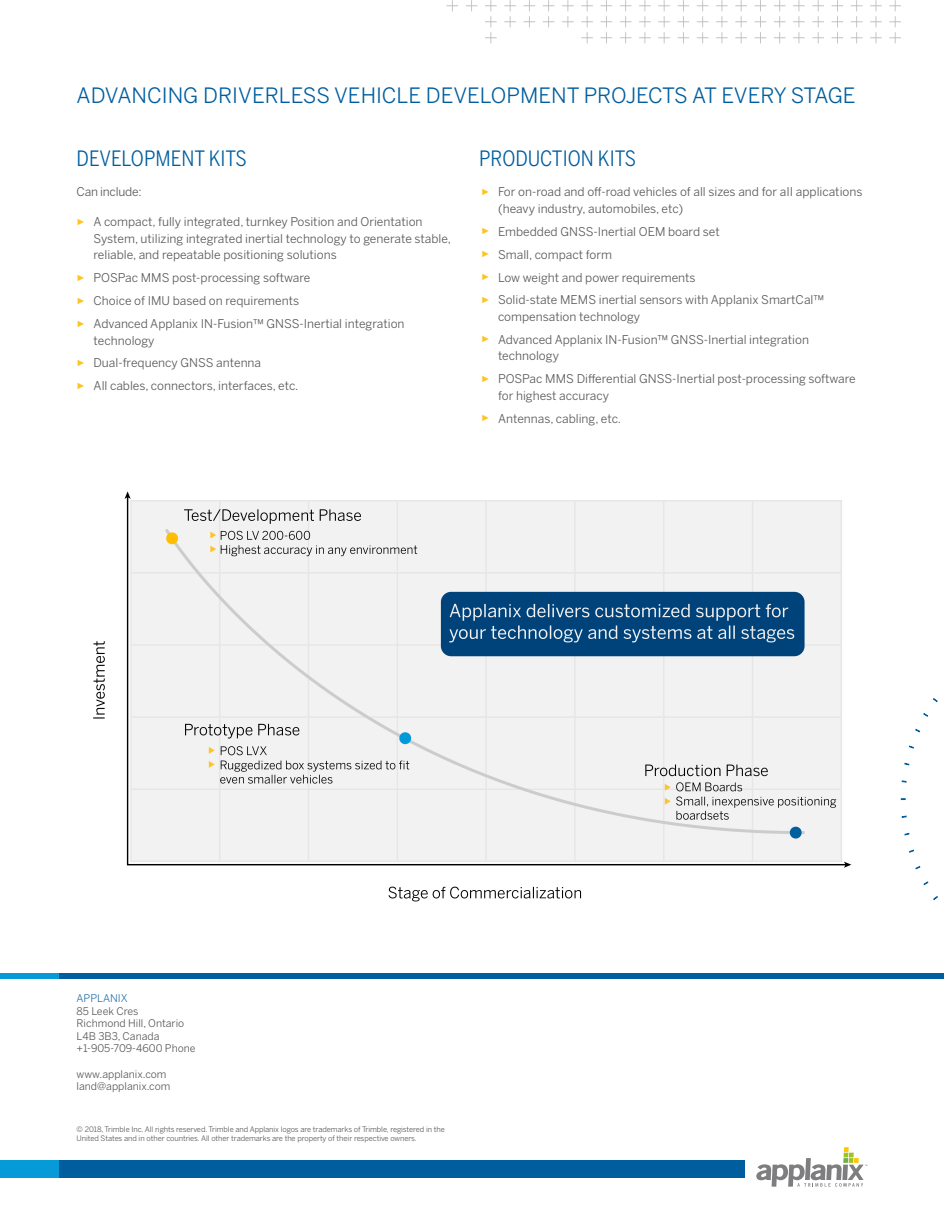
<style>
.page{position:relative;width:944px;height:1214px;background:#fff}
.page>*{position:absolute;margin:0;border:0;box-sizing:border-box;transform-origin:0 0}
.CoverHeading_Small_C{font:21px "Benton Sans";color:#005e9e}
.BodyHeading1_CAPS{font:21px "Benton Sans Condensed";color:#005e9e}
.BodyText{font:12px/16.5px "Benton Sans";color:#57585a}
.BodyText-2{font:12px "Benton Sans";letter-spacing:-.02em;color:#57585a}
.AddressLine{font:10.5px "Benton Sans";color:#57585a}
.AddressHeading{font:10.5px "Benton Sans";color:#2572ac}
.CopyrightLine{font:7.5px/9px "Benton Sans";letter-spacing:-.01em;color:#57585a}
.s1{font-family:"Arial";font-size:9px;color:#fec422}
</style>
<div class="page">
<svg style="left:446px;top:0;width:455px;height:43px"></svg>
<svg style="left:933px;top:896px;width:5px;height:4px"></svg>
<svg style="left:923px;top:881px;width:5px;height:4px"></svg>
<svg style="left:915px;top:865px;width:5px;height:4px"></svg>
<svg style="left:909px;top:849px;width:5px;height:4px"></svg>
<svg style="left:901px;top:815px;width:5px;height:3px"></svg>
<svg style="left:901px;top:780px;width:5px;height:3px"></svg>
<svg style="left:904px;top:762px;width:5px;height:3px"></svg>
<svg style="left:908px;top:745px;width:6px;height:4px"></svg>
<svg style="left:915px;top:728px;width:5px;height:4px"></svg>
<svg style="left:923px;top:713px;width:5px;height:4px"></svg>
<img style="left:93px;top:491px;width:759px;height:411px">
<div style="left:0;top:1160px;width:742px;height:17px;background:#069ad9"></div>
<div style="left:60px;top:1160px;width:685px;height:17px;background:#005e9e"></div>
<div style="left:0;top:973px;width:78px;height:5px;background:#069ad9"></div>
<div style="left:60px;top:973px;width:884px;height:5px;background:#005e9e"></div>
<svg style="left:756px;top:1147px;width:111px;height:39px"></svg>
<p class="CoverHeading_Small_C" style="left:77px;top:83px;width:780px">ADVANCING DRIVERLESS VEHICLE DEVELOPMENT PROJECTS AT EVERY STAGE</p>
<p class="BodyHeading1_CAPS" style="left:77px;top:146px;width:172px">DEVELOPMENT KITS</p>
<p class="BodyHeading1_CAPS" style="left:479px;top:146px;width:158px">PRODUCTION KITS</p>
<p class="BodyText-2" style="left:77px;top:185px;width:66px">Can include:</p>
<p class="BodyText" style="left:94px;top:214px;width:359px;text-indent:-17px"><span class="s1">►</span> A compact, fully integrated, turnkey Position and Orientation<br>System, utilizing integrated inertial technology to generate stable, reliable, and repeatable positioning solutions</p>
<p class="BodyText" style="left:77px;top:270px;width:235px"><span class="s1">►</span> POSPac MMS post-processing software</p>
<p class="BodyText" style="left:77px;top:292px;width:224px"><span class="s1">►</span> Choice of IMU based on requirements</p>
<p class="BodyText" style="left:94px;top:315px;width:312px;text-indent:-17px"><span class="s1">►</span> Advanced Applanix IN-Fusion™ GNSS-Inertial integration technology</p>
<p class="BodyText" style="left:77px;top:355px;width:186px"><span class="s1">►</span> Dual-frequency GNSS antenna</p>
<p class="BodyText" style="left:77px;top:378px;width:223px"><span class="s1">►</span> All cables, connectors, interfaces, etc.</p>
<p class="BodyText" style="left:498px;top:184px;width:366px;text-indent:-17px"><span class="s1">►</span> For on-road and off-road vehicles of all sizes and for aII applications (heavy industry, automobiles, etc)</p>
<p class="BodyText" style="left:481px;top:223px;width:240px"><span class="s1">►</span> Embedded GNSS-Inertial OEM board set</p>
<p class="BodyText" style="left:481px;top:246px;width:133px"><span class="s1">►</span> Small, compact form</p>
<p class="BodyText" style="left:481px;top:269px;width:216px"><span class="s1">►</span> Low weight and power requirements</p>
<p class="BodyText" style="left:498px;top:292px;width:327px;text-indent:-17px"><span class="s1">►</span> Solid-state MEMS inertial sensors with Applanix SmartCal™ compensation technology</p>
<p class="BodyText" style="left:498px;top:331px;width:312px;text-indent:-17px"><span class="s1">►</span> Advanced Applanix IN-Fusion™ GNSS-Inertial integration technology</p>
<p class="BodyText" style="left:498px;top:370px;width:359px;text-indent:-17px"><span class="s1">►</span> POSPac MMS Differential GNSS-Inertial post-processing software for highest accuracy</p>
<p class="BodyText" style="left:481px;top:410px;width:142px"><span class="s1">►</span> Antennas, cabling, etc.</p>
<p class="AddressHeading" style="left:77px;top:991px;width:53px">APPLANIX</p>
<p class="AddressLine" style="left:77px;top:1004px;width:63px">85 Leek Cres</p>
<p class="AddressLine" style="left:77px;top:1017px;width:109px">Richmond Hill, Ontario</p>
<p class="AddressLine" style="left:77px;top:1029px;width:84px">L4B 3B3, Canada</p>
<p class="AddressLine" style="left:77px;top:1042px;width:121px">+1-905-709-4600 Phone</p>
<p class="AddressLine" style="left:77px;top:1067px;width:91px">www.applanix.com</p>
<p class="AddressLine" style="left:77px;top:1080px;width:95px">land@applanix.com</p>
<p class="CopyrightLine" style="left:77px;top:1125px;width:370px">© 2018, Trimble Inc. All rights reserved. Trimble and Applanix logos are trademarks of Trimble, registered in the<br>United States and in other countries. All other trademarks are the property of their respective owners.</p>
</div>
